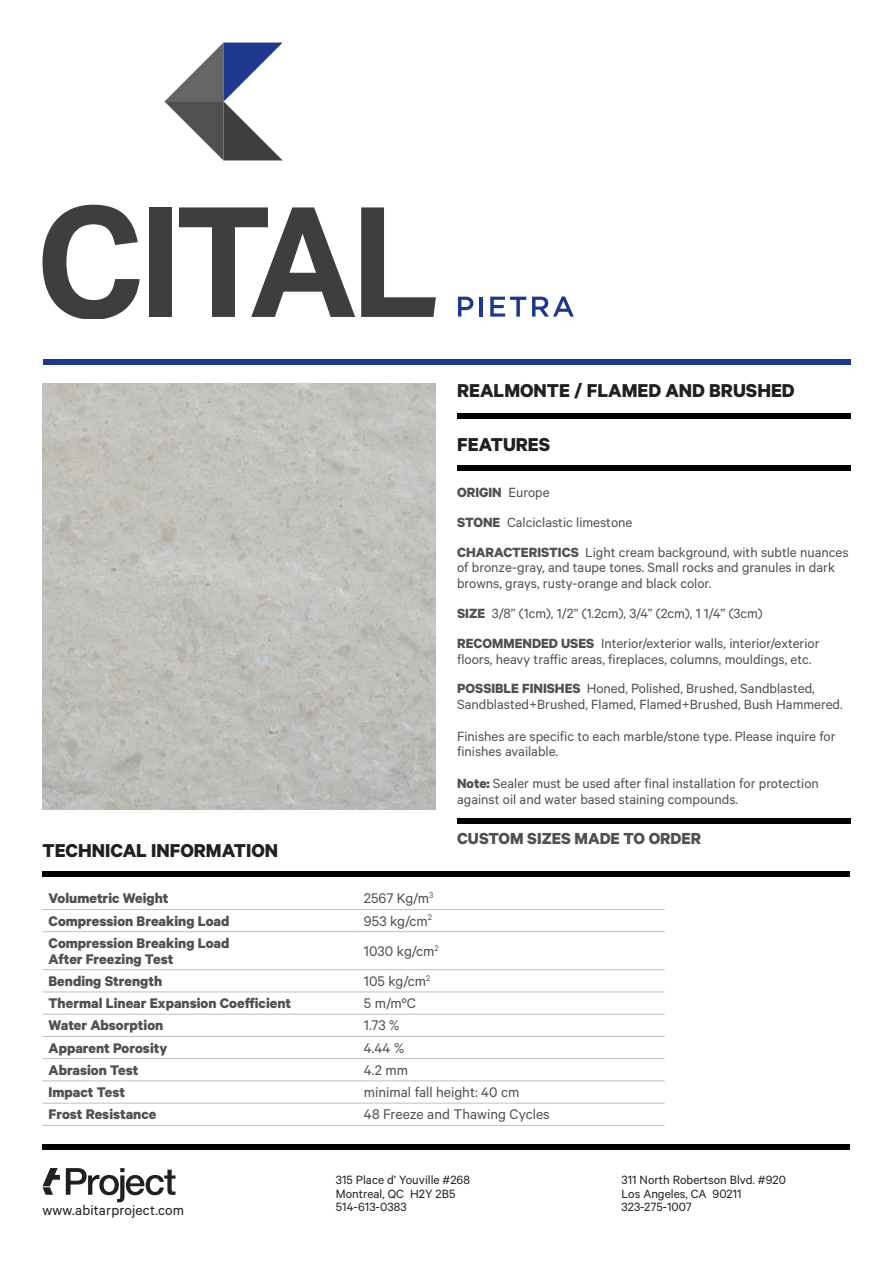
<style>
.page{position:relative;width:893px;height:1263px;background:#fff}
.page>*{position:absolute;margin:0;border:0;box-sizing:border-box;transform-origin:0 0}
.Calibre_Headings{font:700 21px "Calibre";color:#231f1f}
.Calibre_Headings-2{font:700 18px "Calibre";color:#505052}
.Table_Text{font:700 15.75px "Calibre";color:#505052}
.Table_Text-2{font:15.75px "Calibre";color:#505052}
.t1{font:15.75px "Calibre";letter-spacing:.01em;color:#231f20}
.Body_Text{font:15px/15.8px "Calibre";color:#505052}
.Body_Text-2{font:700 15px "Calibre";color:#505052}
.t2{font:13.5px/13.5px "Calibre";color:#231f20}
.s1{font-weight:400}
.s2{font-weight:700}
</style>
<div class="page">
<div style="left:43px;top:1144px;width:807px;height:5px;background:#000"></div>
<svg style="left:43px;top:205px;width:97px;height:113px"></svg>
<div style="left:149px;top:207px;width:22px;height:110px;background:#3e3e3f"></div>
<svg style="left:179px;top:207px;width:176px;height:110px"></svg>
<svg style="left:361px;top:207px;width:75px;height:110px"></svg>
<svg style="left:164px;top:43px;width:118px;height:117px"></svg>
<svg style="left:458px;top:297px;width:15px;height:20px"></svg>
<hr style="left:479px;top:297px;width:4px;height:20px;background:#1d388d">
<svg style="left:490px;top:297px;width:36px;height:20px"></svg>
<svg style="left:532px;top:296px;width:42px;height:21px"></svg>
<svg style="left:43px;top:1168px;width:17px;height:27px"></svg>
<svg style="left:66px;top:1168px;width:110px;height:34px"></svg>
<div style="left:43px;top:359px;width:807px;height:6px;background:#1d388d"></div>
<div style="left:457px;top:818px;width:393px;height:5px;background:#000"></div>
<img style="left:43px;top:384px;width:393px;height:425px">
<div style="left:457px;top:413px;width:393px;height:6px;background:#000"></div>
<div style="left:457px;top:465px;width:393px;height:6px;background:#000"></div>
<hr style="left:43px;top:909px;width:315px;height:1px;background:#bebfc1">
<hr style="left:358px;top:909px;width:307px;height:1px;background:#bebfc1">
<hr style="left:43px;top:931px;width:315px;height:1px;background:#bebfc1">
<hr style="left:358px;top:931px;width:307px;height:1px;background:#bebfc1">
<hr style="left:43px;top:969px;width:315px;height:1px;background:#bebfc1">
<hr style="left:358px;top:969px;width:307px;height:1px;background:#bebfc1">
<hr style="left:43px;top:992px;width:315px;height:1px;background:#bebfc1">
<hr style="left:358px;top:992px;width:307px;height:1px;background:#bebfc1">
<hr style="left:43px;top:1014px;width:315px;height:1px;background:#bebfc1">
<hr style="left:358px;top:1014px;width:307px;height:1px;background:#bebfc1">
<hr style="left:43px;top:1036px;width:315px;height:1px;background:#bebfc1">
<hr style="left:358px;top:1036px;width:307px;height:1px;background:#bebfc1">
<hr style="left:43px;top:1058px;width:315px;height:1px;background:#bebfc1">
<hr style="left:358px;top:1058px;width:307px;height:1px;background:#bebfc1">
<hr style="left:43px;top:1081px;width:315px;height:1px;background:#bebfc1">
<hr style="left:358px;top:1081px;width:307px;height:1px;background:#bebfc1">
<hr style="left:43px;top:1103px;width:315px;height:1px;background:#bebfc1">
<hr style="left:358px;top:1103px;width:307px;height:1px;background:#bebfc1">
<hr style="left:43px;top:1125px;width:315px;height:1px;background:#bebfc1">
<hr style="left:358px;top:1125px;width:307px;height:1px;background:#bebfc1">
<div style="left:43px;top:871px;width:807px;height:6px;background:#000"></div>
<p class="Calibre_Headings" style="left:43px;top:837px;width:237px">TECHNICAL INFORMATION</p>
<p class="Table_Text" style="left:49px;top:889px;width:122px">Volumetric Weight</p>
<p class="Table_Text-2" style="left:364px;top:889px;width:71px">2567 Kg/m<sup>3</sup></p>
<p class="Table_Text" style="left:49px;top:911px;width:182px">Compression Breaking Load</p>
<p class="Table_Text-2" style="left:364px;top:912px;width:70px">953 kg/cm<sup>2</sup></p>
<p class="Table_Text" style="left:49px;top:933px;width:182px">Compression Breaking Load</p>
<p class="Table_Text" style="left:49px;top:949px;width:126px">After Freezing Test</p>
<p class="Table_Text-2" style="left:364px;top:942px;width:76px">1030 kg/cm<sup>2</sup></p>
<p class="Calibre_Headings" style="left:457px;top:378px;width:339px">REALMONTE / FLAMED AND BRUSHED</p>
<p class="Calibre_Headings" style="left:457px;top:431px;width:95px">FEATURES</p>
<p class="Body_Text-2" style="left:457px;top:483px;width:94px">ORIGIN <span class="s1">Europe</span></p>
<p class="Body_Text" style="left:457px;top:514px;width:177px"><span class="s2">STONE</span> Calciclastic limestone</p>
<p class="Body_Text" style="left:457px;top:544px;width:393px"><span class="s2">CHARACTERISTICS</span> Light cream background, with subtle nuances of bronze-gray, and taupe tones. Small rocks and granules in dark browns, grays, rusty-orange and black color.</p>
<p class="Body_Text" style="left:457px;top:605px;width:307px"><span class="s2">SIZE</span> 3/8” (1cm), 1/2” (1.2cm), 3/4” (2cm), 1 1/4” (3cm)</p>
<p class="Body_Text" style="left:457px;top:635px;width:364px"><span class="s2">RECOMMENDED USES</span> Interior/exterior walls, interior/exterior floors, heavy traffic areas, fireplaces, columns, mouldings, etc.</p>
<p class="Body_Text" style="left:457px;top:680px;width:387px"><span class="s2">POSSIBLE FINISHES</span> Honed, Polished, Brushed, Sandblasted,<br>Sandblasted+Brushed, Flamed, Flamed+Brushed, Bush Hammered.</p>
<p class="Body_Text" style="left:457px;top:727px;width:380px">Finishes are specific to each marble/stone type. Please inquire for finishes available.</p>
<p class="Body_Text" style="left:457px;top:775px;width:363px"><span class="s2">Note:</span> Sealer must be used after final installation for protection against oil and water based staining compounds.</p>
<p class="Calibre_Headings-2" style="left:457px;top:828px;width:246px">CUSTOM SIZES MADE TO ORDER</p>
<p class="Table_Text" style="left:49px;top:971px;width:115px">Bending Strength</p>
<p class="Table_Text-2" style="left:364px;top:972px;width:68px">105 kg/cm<sup>2</sup></p>
<p class="Table_Text" style="left:49px;top:994px;width:244px">Thermal Linear Expansion Coefficient</p>
<p class="Table_Text-2" style="left:364px;top:994px;width:54px">5 m/mºC</p>
<p class="Table_Text" style="left:49px;top:1016px;width:116px">Water Absorption</p>
<p class="Table_Text-2" style="left:364px;top:1016px;width:37px">1.73 %</p>
<p class="Table_Text" style="left:49px;top:1038px;width:120px">Apparent Porosity</p>
<p class="Table_Text-2" style="left:364px;top:1038px;width:42px">4.44 %</p>
<p class="Table_Text" style="left:49px;top:1060px;width:92px">Abrasion Test</p>
<p class="Table_Text-2" style="left:364px;top:1061px;width:46px">4.2 mm</p>
<p class="Table_Text" style="left:49px;top:1082px;width:78px">Impact Test</p>
<p class="Table_Text-2" style="left:364px;top:1083px;width:157px">minimal fall height: 40 cm</p>
<p class="Table_Text" style="left:49px;top:1105px;width:109px">Frost Resistance</p>
<p class="Table_Text-2" style="left:364px;top:1105px;width:187px">48 Freeze and Thawing Cycles</p>
<p class="t2" style="left:336px;top:1173px;width:136px">315 Place d’ Youville #268<br>Montreal, QC H2Y 2B5<br>514-613-0383</p>
<p class="t2" style="left:622px;top:1173px;width:166px">311 North Robertson Blvd. #920<br>Los Angeles, CA 90211</p>
<p class="t1" style="left:43px;top:1201px;width:143px">www.abitarproject.com</p>
<p class="t2" style="left:622px;top:1200px;width:72px">323-275-1007</p>
</div>
